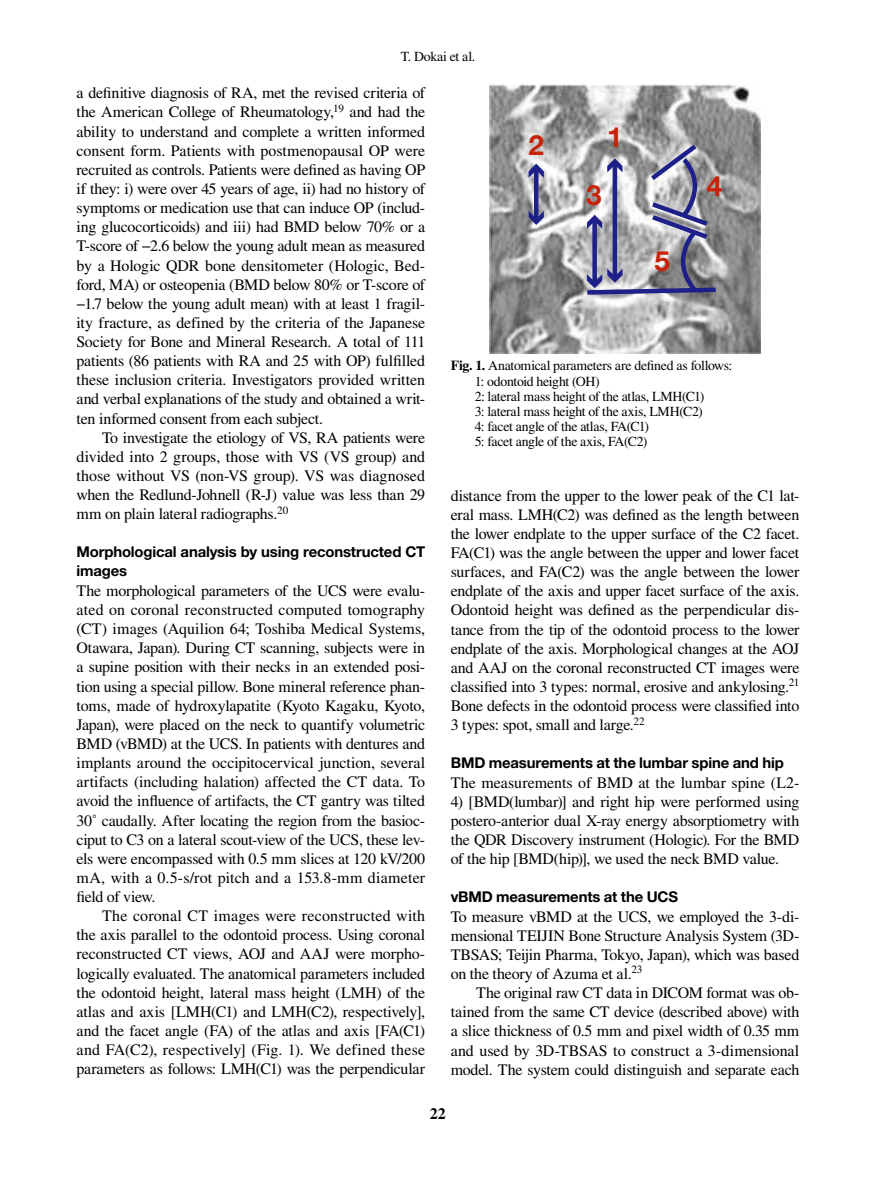
<style>
.page{position:relative;width:893px;height:1178px;background:#fff}
.page>*{position:absolute;margin:0;border:0;box-sizing:border-box;transform-origin:0 0}
.t1{font:700 27.9px "Helvetica Neue LT Std";color:#c82209}
.t2{font:15.9px/19.2px "Times LT Std";letter-spacing:-.015em;color:#000;text-align:justify}
.t3{font:700 15.9px "Times LT Std";color:#000}
.t4{font:700 14.85px/19.2px "Helvetica Neue LT Std";letter-spacing:-.01em;color:#000}
.t5{font:13.8px/15.1px "Times LT Std";letter-spacing:-.02em;color:#000}
.s1{font-weight:700}
</style>
<div class="page">
<img style="left:489px;top:85px;width:271px;height:268px">
<svg style="left:529px;top:140px;width:191px;height:157px;background:#a1a1ad"></svg>
<p class="t5" style="left:401px;top:49px;width:76px">T. Dokai et al.</p>
<p class="t2" style="left:77px;top:83px;width:350px">a definitive diagnosis of RA, met the revised criteria of the American College of Rheumatology,<sup>19</sup> and had the ability to understand and complete a written informed consent form. Patients with postmenopausal OP were recruited as controls. Patients were defined as having OP if they: i) were over 45 years of age, ii) had no history of symptoms or medication use that can induce OP (includ&shy;ing glucocorticoids) and iii) had BMD below 70% or a T-score of −2.6 below the young adult mean as measured by a Hologic QDR bone densitometer (Hologic, Bed&shy;ford, MA) or osteopenia (BMD below 80% or T-score of −1.7 below the young adult mean) with at least 1 fragil&shy;ity fracture, as defined by the criteria of the Japanese Society for Bone and Mineral Research. A total of 111 patients (86 patients with RA and 25 with OP) fulfilled these inclusion criteria. Investigators provided written and verbal explanations of the study and obtained a writ&shy;ten informed consent from each subject.</p>
<p class="t2" style="left:77px;top:428px;width:350px;text-indent:26px">To investigate the etiology of VS, RA patients were divided into 2 groups, those with VS (VS group) and those without VS (non-VS group). VS was diagnosed when the Redlund-Johnell (R-J) value was less than 29 mm on plain lateral radiographs.<sup>20</sup></p>
<p class="t4" style="left:77px;top:541px;width:350px">Morphological analysis by using reconstructed CT images</p>
<p class="t2" style="left:77px;top:581px;width:350px">The morphological parameters of the UCS were evalu&shy;ated on coronal reconstructed computed tomography (CT) images (Aquilion 64; Toshiba Medical Systems, Otawara, Japan). During CT scanning, subjects were in a supine position with their necks in an extended posi&shy;tion using a special pillow. Bone mineral reference phan&shy;toms, made of hydroxylapatite (Kyoto Kagaku, Kyoto, Japan), were placed on the neck to quantify volumetric BMD (vBMD) at the UCS. In patients with dentures and implants around the occipitocervical junction, several artifacts (including halation) affected the CT data. To avoid the influence of artifacts, the CT gantry was tilted 30˚ caudally. After locating the region from the basioc&shy;ciput to C3 on a lateral scout-view of the UCS, these lev&shy;els were encompassed with 0.5 mm slices at 120 kV/200 mA, with a 0.5-s/rot pitch and a 153.8-mm diameter field of view.</p>
<p class="t2" style="left:77px;top:906px;width:350px;text-indent:26px">The coronal CT images were reconstructed with the axis parallel to the odontoid process. Using coronal reconstructed CT views, AOJ and AAJ were morpho&shy;logically evaluated. The anatomical parameters included the odontoid height, lateral mass height (LMH) of the atlas and axis [LMH(C1) and LMH(C2), respectively], and the facet angle (FA) of the atlas and axis [FA(C1) and FA(C2), respectively] (Fig. 1). We defined these parameters as follows: LMH(C1) was the perpendicular</p>
<h1 class="t1" style="left:607px;top:120px;width:17px">1</h1>
<h1 class="t1" style="left:528px;top:128px;width:17px">2</h1>
<h1 class="t1" style="left:586px;top:178px;width:17px">3</h1>
<h1 class="t1" style="left:707px;top:169px;width:17px">4</h1>
<h1 class="t1" style="left:654px;top:244px;width:17px">5</h1>
<p class="t5" style="left:475px;top:358px;width:259px;text-indent:-24px"><span class="s1">Fig. 1.</span> Anatomical parameters are defined as follows:<br>1: odontoid height (OH)<br>2: lateral mass height of the atlas, LMH(C1)<br>3: lateral mass height of the axis, LMH(C2)<br>4: facet angle of the atlas, FA(C1)<br>5: facet angle of the axis, FA(C2)</p>
<p class="t2" style="left:451px;top:485px;width:350px">distance from the upper to the lower peak of the C1 lat&shy;eral mass. LMH(C2) was defined as the length between the lower endplate to the upper surface of the C2 facet.<br>FA(C1) was the angle between the upper and lower facet surfaces, and FA(C2) was the angle between the lower endplate of the axis and upper facet surface of the axis.<br>Odontoid height was defined as the perpendicular dis&shy;tance from the tip of the odontoid process to the lower endplate of the axis. Morphological changes at the AOJ and AAJ on the coronal reconstructed CT images were classified into 3 types: normal, erosive and ankylosing.<sup>21<br></sup>Bone defects in the odontoid process were classified into 3 types: spot, small and large.<sup>22</sup></p>
<p class="t4" style="left:451px;top:752px;width:335px">BMD measurements at the lumbar spine and hip</p>
<p class="t2" style="left:451px;top:772px;width:350px">The measurements of BMD at the lumbar spine (L2-</p>
<p class="t2" style="left:451px;top:792px;width:350px">4) [BMD(lumbar)] and right hip were performed using postero-anterior dual X-ray energy absorptiometry with the QDR Discovery instrument (Hologic). For the BMD of the hip [BMD(hip)], we used the neck BMD value.</p>
<p class="t4" style="left:451px;top:886px;width:229px">vBMD measurements at the UCS</p>
<p class="t2" style="left:451px;top:906px;width:350px">To measure vBMD at the UCS, we employed the 3-di&shy;mensional TEIJIN Bone Structure Analysis System (3D-TBSAS; Teijin Pharma, Tokyo, Japan), which was based on the theory of Azuma et al.<sup>23</sup></p>
<p class="t2" style="left:451px;top:983px;width:350px;text-indent:26px">The original raw CT data in DICOM format was ob&shy;tained from the same CT device (described above) with a slice thickness of 0.5 mm and pixel width of 0.35 mm and used by 3D-TBSAS to construct a 3-dimensional model. The system could distinguish and separate each</p>
<p class="t3" style="left:430px;top:1104px;width:17px">22</p>
</div>
